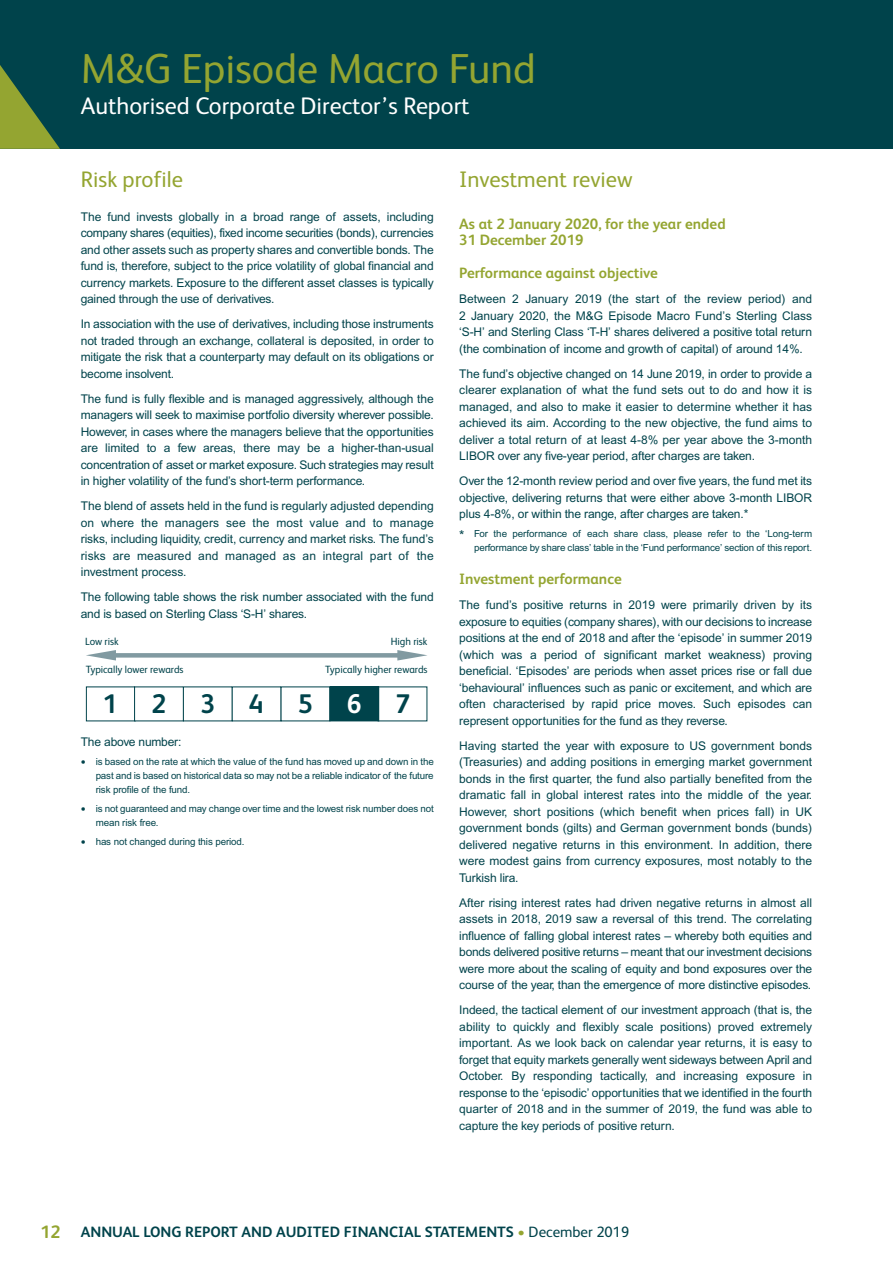
<style>
.page{position:relative;width:893px;height:1263px;background:#fff}
.page>*{position:absolute;margin:0;border:0;box-sizing:border-box;transform-origin:0 0}
.t1{font:42px "FS Albert";color:#94a531}
.t2{font:700 27px "FS Albert";color:#00434b}
.t3{font:700 27px "FS Albert";color:#fff}
.t4{font:24px "FS Albert";color:#fff}
.t5{font:22.5px "FS Albert";color:#94a531}
.t6{font:700 15px/16.2px "FS Albert";color:#94a531}
.t7{font:700 15px "FS Albert";color:#00434b}
.t8{font:12px/16.5px "Arial";letter-spacing:-.01em;color:#00434b;text-align:justify}
.t9{font:10.5px "FS Albert";letter-spacing:-.005em;color:#00434b}
.t10{font:9.75px/14.2px "Arial";letter-spacing:-.01em;color:#00434b;text-align:justify}
.s1{font-size:14.25px}
.s2{font-size:13.5px}
.s3{font-size:18px;color:#94a531}
.s4{font-weight:400;color:#94a531}
.s5{font-weight:400}
</style>
<div class="page">
<hr style="left:115px;top:653px;width:283px;height:4px;background:#819aa1">
<svg style="left:397px;top:650px;width:30px;height:10px"></svg>
<svg style="left:86px;top:650px;width:30px;height:10px"></svg>
<div style="left:330px;top:687px;width:49px;height:34px;background:#00434b"></div>
<div style="left:330px;top:686px;width:49px;height:35px;border:1px solid #00434b"></div>
<div style="left:0;top:0;width:892px;height:149px;background:#00434b"></div>
<svg style="left:0;top:65px;width:60px;height:84px"></svg>
<h1 class="t1" style="left:81px;top:54px;width:456px">M&amp;G Episode Macro Fund</h1>
<h3 class="t4" style="left:81px;top:97px;width:390px">Authorised Corporate Director’s Report</h3>
<h3 class="t5" style="left:81px;top:172px;width:104px">Risk profile</h3>
<p class="t8" style="left:81px;top:210px;width:354px">The fund invests globally in a broad range of assets, including company shares (equities), fixed income securities (bonds), currencies and other assets such as property shares and convertible bonds. The fund is, therefore, subject to the price volatility of global financial and currency markets. Exposure to the different asset classes is typically gained through the use of derivatives.</p>
<p class="t8" style="left:81px;top:317px;width:354px">In association with the use of derivatives, including those instruments not traded through an exchange, collateral is deposited, in order to mitigate the risk that a counterparty may default on its obligations or become insolvent.</p>
<p class="t8" style="left:81px;top:392px;width:354px">The fund is fully flexible and is managed aggressively, although the managers will seek to maximise portfolio diversity wherever possible.<br>However, in cases where the managers believe that the opportunities are limited to a few areas, there may be a higher-than-usual concentration of asset or market exposure. Such strategies may result in higher volatility of the fund’s short-term performance.</p>
<p class="t8" style="left:81px;top:499px;width:354px">The blend of assets held in the fund is regularly adjusted depending on where the managers see the most value and to manage risks, including liquidity, credit, currency and market risks. The fund’s risks are measured and managed as an integral part of the investment process.</p>
<p class="t8" style="left:81px;top:590px;width:354px">The following table shows the risk number associated with the fund and is based on Sterling Class ‘S-H’ shares.</p>
<p class="t9" style="left:85px;top:637px;width:35px">Low risk</p>
<p class="t9" style="left:391px;top:637px;width:38px">High risk</p>
<p class="t9" style="left:86px;top:666px;width:99px">Typically lower rewards</p>
<p class="t9" style="left:325px;top:666px;width:104px">Typically higher rewards</p>
<h2 class="t2" style="left:103px;top:694px;width:16px">1</h2>
<h2 class="t2" style="left:152px;top:694px;width:16px">2</h2>
<h2 class="t2" style="left:200px;top:694px;width:65px">3 4</h2>
<h2 class="t2" style="left:298px;top:694px;width:16px">5</h2>
<h2 class="t3" style="left:347px;top:694px;width:16px">6</h2>
<h2 class="t2" style="left:395px;top:694px;width:16px">7</h2>
<p class="t8" style="left:81px;top:735px;width:102px">The above number:</p>
<p class="t10" style="left:96px;top:755px;width:340px;text-indent:-15px"><span class="s1">•</span> is based on the rate at which the value of the fund has moved up and down in the past and is based on historical data so may not be a reliable indicator of the future risk profile of the fund.</p>
<p class="t10" style="left:96px;top:802px;width:340px;text-indent:-15px"><span class="s1">•</span> is not guaranteed and may change over time and the lowest risk number does not mean risk free.</p>
<p class="t10" style="left:81px;top:835px;width:165px"><span class="s1">•</span> has not changed during this period.</p>
<h3 class="t5" style="left:459px;top:172px;width:175px">Investment review</h3>
<p class="t6" style="left:459px;top:217px;width:268px">As at 2 January 2020, for the year ended<br>31 December 2019</p>
<p class="t6" style="left:459px;top:267px;width:200px">Performance against objective</p>
<p class="t8" style="left:459px;top:292px;width:354px">Between 2 January 2019 (the start of the review period) and 2 January 2020, the M&amp;G Episode Macro Fund’s Sterling Class ‘S-H’ and Sterling Class ‘T-H’ shares delivered a positive total return (the combination of income and growth of capital) of around 14%.</p>
<p class="t8" style="left:459px;top:366px;width:354px">The fund’s objective changed on 14 June 2019, in order to provide a clearer explanation of what the fund sets out to do and how it is managed, and also to make it easier to determine whether it has achieved its aim. According to the new objective, the fund aims to deliver a total return of at least 4-8% per year above the 3-month LIBOR over any five-year period, after charges are taken.</p>
<p class="t8" style="left:459px;top:474px;width:354px">Over the 12-month review period and over five years, the fund met its objective, delivering returns that were either above 3-month LIBOR plus 4-8%, or within the range, after charges are taken.*</p>
<p class="t10" style="left:459px;top:527px;width:354px;text-align:right"><span class="s2">*</span> For the performance of each share class, please refer to the ‘Long-term performance by share class’ table in the ‘Fund performance’ section of this report.</p>
<p class="t6" style="left:459px;top:573px;width:164px">Investment performance</p>
<p class="t8" style="left:459px;top:598px;width:354px">The fund’s positive returns in 2019 were primarily driven by its exposure to equities (company shares), with our decisions to increase positions at the end of 2018 and after the ‘episode’ in summer 2019 (which was a period of significant market weakness) proving beneficial. ‘Episodes’ are periods when asset prices rise or fall due ‘behavioural’ influences such as panic or excitement, and which are often characterised by rapid price moves. Such episodes can represent opportunities for the fund as they reverse.</p>
<p class="t8" style="left:459px;top:738px;width:354px">Having started the year with exposure to US government bonds (Treasuries) and adding positions in emerging market government bonds in the first quarter, the fund also partially benefited from the dramatic fall in global interest rates into the middle of the year.<br>However, short positions (which benefit when prices fall) in UK government bonds (gilts) and German government bonds (bunds) delivered negative returns in this environment. In addition, there were modest gains from currency exposures, most notably to the Turkish lira.</p>
<p class="t8" style="left:459px;top:895px;width:354px">After rising interest rates had driven negative returns in almost all assets in 2018, 2019 saw a reversal of this trend. The correlating influence of falling global interest rates – whereby both equities and bonds delivered positive returns – meant that our investment decisions were more about the scaling of equity and bond exposures over the course of the year, than the emergence of more distinctive episodes.</p>
<p class="t8" style="left:459px;top:1003px;width:354px">Indeed, the tactical element of our investment approach (that is, the ability to quickly and flexibly scale positions) proved extremely important. As we look back on calendar year returns, it is easy to forget that equity markets generally went sideways between April and October. By responding tactically, and increasing exposure in response to the ‘episodic’ opportunities that we identified in the fourth quarter of 2018 and in the summer of 2019, the fund was able to capture the key periods of positive return.</p>
<p class="t7" style="left:40px;top:1227px;width:590px"><span class="s3">12</span> ANNUAL LONG REPORT AND AUDITED FINANCIAL STATEMENTS <span class="s4">•</span> <span class="s5">December 2019</span></p>
</div>
